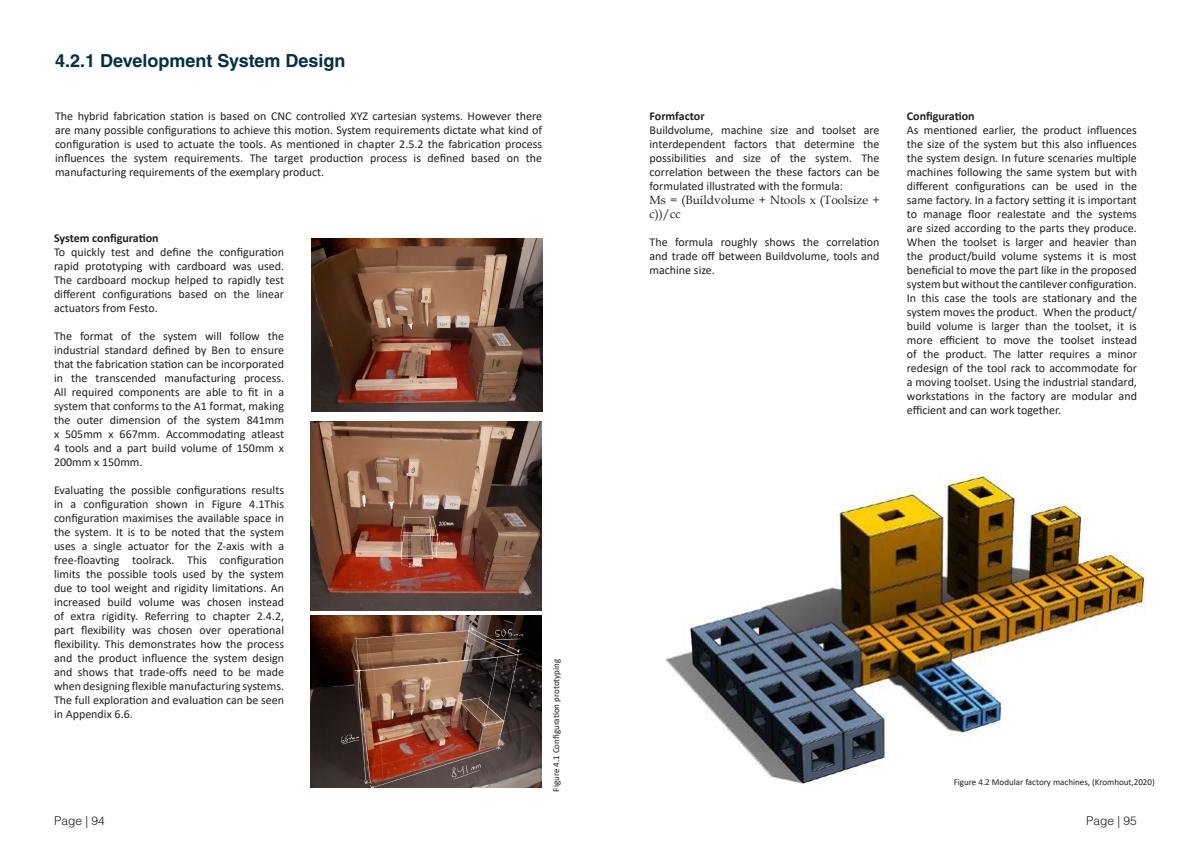
<style>
.page{position:relative;width:1191px;height:842px;background:#fff}
.page>*{position:absolute;margin:0;border:0;box-sizing:border-box;transform-origin:0 0}
.t1{font:700 18px "Helvetica LT Std";color:#032f47}
.t2{font:12px/14px "Calibri";color:#231f20;text-align:justify}
.t3{font:700 12px "Calibri";color:#231f20}
.t4{font:12px/14px "Book Antiqua";color:#231f20}
.t5{font:300 12px "Helvetica LT Std";color:#231f20}
.t6{font:9px "Calibri";color:#231f20}
</style>
<div class="page">
<img style="left:311px;top:422px;width:230px;height:189px">
<img style="left:311px;top:615px;width:230px;height:173px">
<img style="left:311px;top:238px;width:231px;height:173px">
<img style="left:665px;top:471px;width:481px;height:313px">
<p class="t1" style="left:55px;top:50px;width:292px">4.2.1 Development System Design</p>
<p class="t2" style="left:55px;top:109px;width:488px">The hybrid fabrication station is based on CNC controlled XYZ cartesian systems. However there are many possible configurations to achieve this motion. System requirements dictate what kind of configuration is used to actuate the tools. As mentioned in chapter 2.5.2 the fabrication process influences the system requirements. The target production process is defined based on the manufacturing requirements of the exemplary product.</p>
<p class="t3" style="left:54px;top:229px;width:106px">System configuration</p>
<p class="t2" style="left:54px;top:244px;width:231px">To quickly test and define the configuration rapid prototyping with cardboard was used.<br>The cardboard mockup helped to rapidly test different configurations based on the linear actuators from Festo.</p>
<p class="t2" style="left:54px;top:328px;width:232px">The format of the system will follow the industrial standard defined by Ben to ensure that the fabrication station can be incorporated in the transcended manufacturing process.<br>All required components are able to fit in a system that conforms to the A1 format, making the outer dimension of the system 841mm x 505mm x 667mm. Accommodating atleast 4 tools and a part build volume of 150mm x 200mm x 150mm.</p>
<p class="t2" style="left:54px;top:482px;width:232px">Evaluating the possible configurations results in a configuration shown in Figure 4.1This configuration maximises the available space in the system. It is to be noted that the system uses a single actuator for the Z-axis with a free-floavting toolrack. This configuration limits the possible tools used by the system due to tool weight and rigidity limitations. An increased build volume was chosen instead of extra rigidity. Referring to chapter 2.4.2, part flexibility was chosen over operational flexibility. This demonstrates how the process and the product influence the system design and shows that trade-offs need to be made when designing flexible manufacturing systems.<br>The full exploration and evaluation can be seen in Appendix 6.6.</p>
<p class="t6" style="left:550px;top:791px;width:134px;rotate:-90deg">Figure 4.1 Configuration prototyping</p>
<p class="t3" style="left:649px;top:108px;width:57px">Formfactor</p>
<p class="t2" style="left:649px;top:123px;width:232px">Buildvolume, machine size and toolset are interdependent factors that determine the possibilities and size of the system. The correlation between the these factors can be formulated illustrated with the formula:</p>
<p class="t4" style="left:649px;top:193px;width:232px">Ms = (Buildvolume + Ntools x (Toolsize + c))/cc</p>
<p class="t2" style="left:649px;top:235px;width:231px">The formula roughly shows the correlation and trade off between Buildvolume, tools and machine size.</p>
<p class="t3" style="left:907px;top:108px;width:69px">Configuration</p>
<p class="t2" style="left:907px;top:123px;width:232px">As mentioned earlier, the product influences the size of the system but this also influences the system design. In future scenaries multiple machines following the same system but with different configurations can be used in the same factory. In a factory setting it is important to manage floor realestate and the systems are sized according to the parts they produce.<br>When the toolset is larger and heavier than the product/build volume systems it is most beneficial to move the part like in the proposed system but without the cantilever configuration.<br>In this case the tools are stationary and the system moves the product. When the product/ build volume is larger than the toolset, it is more efficient to move the toolset instead of the product. The latter requires a minor redesign of the tool rack to accommodate for a moving toolset. Using the industrial standard, workstations in the factory are modular and efficient and can work together.</p>
<p class="t6" style="left:953px;top:776px;width:202px">Figure 4.2 Modular factory machines, (Kromhout,2020)</p>
<p class="t5" style="left:54px;top:813px;width:52px">Page | 94</p>
<p class="t5" style="left:1086px;top:813px;width:52px">Page | 95</p>
</div>
